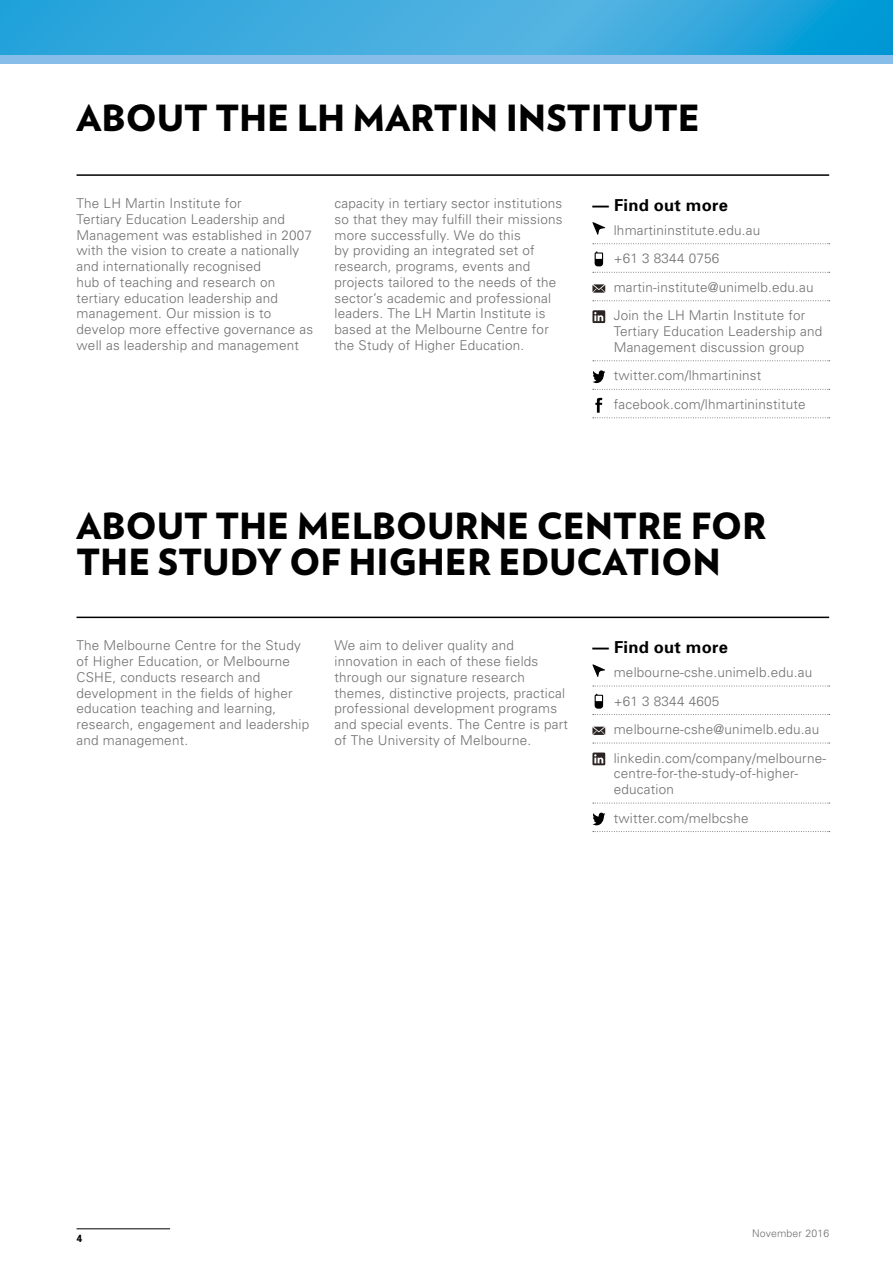
<style>
.page{position:relative;width:893px;height:1263px;background:#fff}
.page>*{position:absolute;margin:0;border:0;box-sizing:border-box;transform-origin:0 0}
.t1{font:900 36px/36px "Verlag";color:#000}
.t2{font:700 16.5px "Univers";letter-spacing:.015em;color:#000}
.t3{font:300 13.5px/15.8px "Univers";letter-spacing:.015em;color:#706f6f}
.t4{font:300 10.5px "Univers";letter-spacing:.015em;color:#706f6f}
.t5{font:700 10.5px "Univers";color:#000}
</style>
<div class="page">
<svg style="left:0;top:0;width:893px;height:55px;background:#35a9dd"></svg>
<div style="left:0;top:55px;width:893px;height:9px;background:#86bee9"></div>
<hr style="left:77px;top:1228px;width:93px;height:1px;background:#000">
<svg style="left:593px;top:243px;width:237px;height:1px"></svg>
<svg style="left:593px;top:272px;width:237px;height:1px"></svg>
<svg style="left:593px;top:300px;width:237px;height:1px"></svg>
<svg style="left:593px;top:360px;width:237px;height:1px"></svg>
<svg style="left:593px;top:389px;width:237px;height:1px"></svg>
<svg style="left:592px;top:222px;width:13px;height:13px"></svg>
<svg style="left:595px;top:251px;width:8px;height:15px"></svg>
<svg style="left:592px;top:284px;width:13px;height:9px"></svg>
<svg style="left:592px;top:310px;width:13px;height:13px"></svg>
<svg style="left:592px;top:370px;width:13px;height:13px"></svg>
<svg style="left:593px;top:398px;width:237px;height:20px"></svg>
<hr style="left:77px;top:174px;width:752px;height:2px;background:#000">
<svg style="left:593px;top:686px;width:237px;height:1px"></svg>
<svg style="left:593px;top:743px;width:237px;height:1px"></svg>
<svg style="left:593px;top:803px;width:237px;height:1px"></svg>
<svg style="left:593px;top:831px;width:237px;height:1px"></svg>
<svg style="left:592px;top:664px;width:13px;height:13px"></svg>
<svg style="left:593px;top:694px;width:237px;height:21px"></svg>
<svg style="left:592px;top:727px;width:13px;height:8px"></svg>
<svg style="left:592px;top:752px;width:13px;height:13px"></svg>
<svg style="left:592px;top:813px;width:13px;height:12px"></svg>
<hr style="left:77px;top:617px;width:752px;height:1px;background:#000">
<h1 class="t1" style="left:77px;top:98px;width:625px">ABOUT THE LH MARTIN INSTITUTE</h1>
<p class="t3" style="left:77px;top:195px;width:238px">The LH Martin Institute for<br>Tertiary Education Leadership and Management was established in 2007 with the vision to create a nationally and internationally recognised<br>hub of teaching and research on tertiary education leadership and management. Our mission is to develop more effective governance as well as leadership and management</p>
<p class="t3" style="left:334px;top:195px;width:230px">capacity in tertiary sector institutions so that they may fulfill their missions more successfully. We do this<br>by providing an integrated set of research, programs, events and projects tailored to the needs of the sector’s academic and professional leaders. The LH Martin Institute is based at the Melbourne Centre for the Study of Higher Education.</p>
<p class="t2" style="left:592px;top:194px;width:137px">— Find out more</p>
<p class="t3" style="left:614px;top:215px;width:201px;line-height:28.5px">lhmartininstitute.edu.au<br>+61 3 8344 0756 martin-institute@unimelb.edu.au<br>Join the LH Martin Institute for</p>
<p class="t3" style="left:614px;top:323px;width:210px">Tertiary Education Leadership and<br>Management discussion group</p>
<p class="t3" style="left:614px;top:361px;width:193px;line-height:28.5px">twitter.com/lhmartininst facebook.com/lhmartininstitute</p>
<h1 class="t1" style="left:77px;top:506px;width:691px">ABOUT THE MELBOURNE CENTRE FOR<br>THE STUDY OF HIGHER EDUCATION</h1>
<p class="t3" style="left:77px;top:637px;width:234px">The Melbourne Centre for the Study of Higher Education, or Melbourne<br>CSHE, conducts research and development in the fields of higher education teaching and learning, research, engagement and leadership and management.</p>
<p class="t3" style="left:334px;top:637px;width:235px">We aim to deliver quality and innovation in each of these fields through our signature research themes, distinctive projects, practical professional development programs and special events. The Centre is part of The University of Melbourne.</p>
<p class="t2" style="left:592px;top:636px;width:137px">— Find out more</p>
<p class="t3" style="left:614px;top:658px;width:214px;line-height:28.5px">melbourne-cshe.unimelb.edu.au +61 3 8344 4605 melbourne-cshe@unimelb.edu.au linkedin.com/company/melbourne-</p>
<p class="t3" style="left:614px;top:765px;width:186px">centre-for-the-study-of-higher&shy;education</p>
<p class="t3" style="left:614px;top:810px;width:136px">twitter.com/melbcshe</p>
<p class="t5" style="left:77px;top:1231px;width:7px">4</p>
<p class="t4" style="left:752px;top:1227px;width:79px">November 2016</p>
</div>
